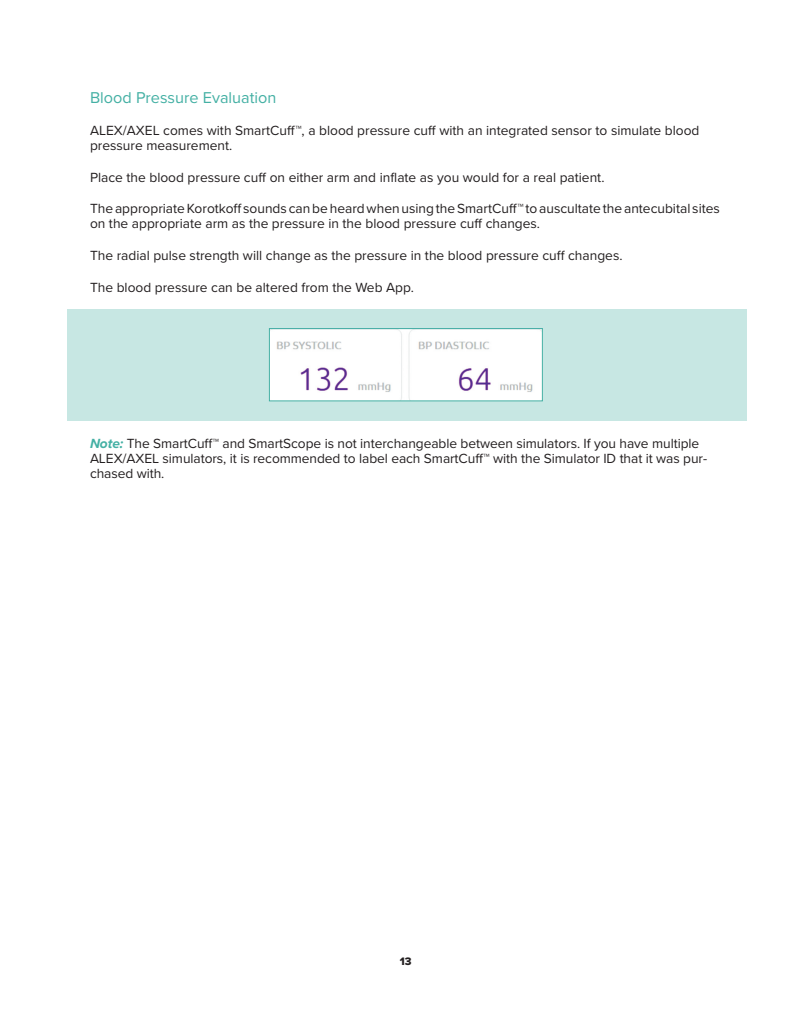
<style>
.page{position:relative;width:810px;height:1035px;background:#fff}
.page>*{position:absolute;margin:0;border:0;box-sizing:border-box;transform-origin:0 0}
.HEADINGS{font:16.25px "Proxima Nova";color:#44b0a4}
.HEADINGS-2{font:13.75px/15px "Proxima Nova";color:#231f20}
.t1{font:11.25px "Proxima Nova Extrabld";color:#231f20}
.s1{font-weight:700;font-style:italic;color:#44b0a4}
</style>
<div class="page">
<div style="left:68px;top:309px;width:679px;height:112px;background:#c7e7e3"></div>
<img style="left:271px;top:330px;width:270px;height:69px">
<div style="left:269px;top:328px;width:274px;height:73px;border:1px solid #44b0a4"></div>
<p class="HEADINGS" style="left:90px;top:85px;width:188px">Blood Pressure Evaluation</p>
<p class="HEADINGS-2" style="left:90px;top:122px;width:611px">ALEX/AXEL comes with SmartCuff™, a blood pressure cuff with an integrated sensor to simulate blood pressure measurement.</p>
<p class="HEADINGS-2" style="left:90px;top:169px;width:516px">Place the blood pressure cuff on either arm and inflate as you would for a real patient.</p>
<p class="HEADINGS-2" style="left:90px;top:201px;width:631px">The appropriate Korotkoff sounds can be heard when using the SmartCuff™ to auscultate the antecubital sites on the appropriate arm as the pressure in the blood pressure cuff changes.</p>
<p class="HEADINGS-2" style="left:90px;top:248px;width:534px">The radial pulse strength will change as the pressure in the blood pressure cuff changes.</p>
<p class="HEADINGS-2" style="left:90px;top:280px;width:326px">The blood pressure can be altered from the Web App.</p>
<p class="HEADINGS-2" style="left:90px;top:435px;width:619px"><span class="s1">Note:</span> The SmartCuff™ and SmartScope is not interchangeable between simulators. If you have multiple<br>ALEX/AXEL simulators, it is recommended to label each SmartCuff™ with the Simulator ID that it was pur&shy;chased with.</p>
<p class="t1" style="left:400px;top:953px;width:13px">13</p>
</div>
